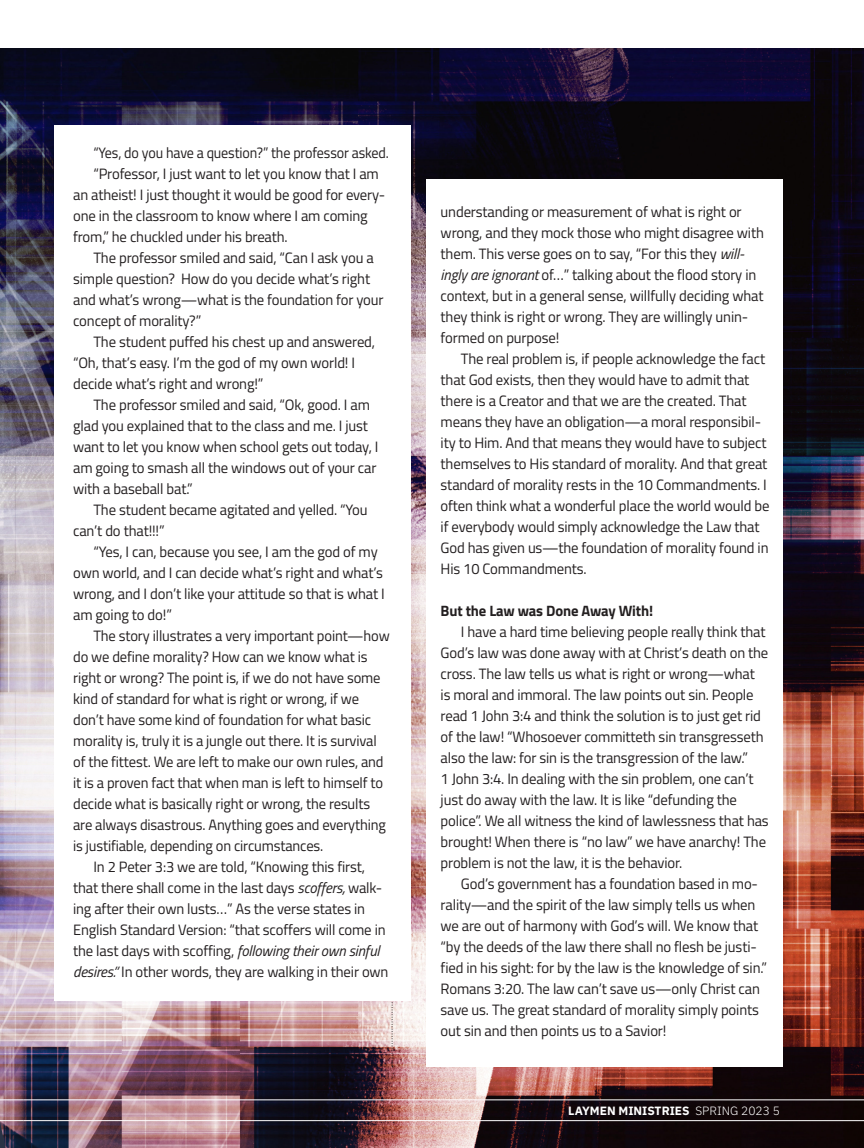
<style>
.page{position:relative;width:864px;height:1148px;background:#fff}
.page>*{position:absolute;margin:0;border:0;box-sizing:border-box;transform-origin:0 0}
.Main_Text{font:15px/21px "Titillium Web";letter-spacing:-.01em;color:#231f20}
.Main_Text-2{font:15px "Titillium Web";letter-spacing:-.01em;color:#231f20;scale:.94 1}
.Main_Text-3{font:700 15px "Titillium Web";letter-spacing:-.01em;color:#231f20}
.t1{font:700 12px "IBM Plex Sans";color:#fff}
.s1{font-style:italic}
.s2{font-weight:300}
</style>
<div class="page">
<img style="left:0;top:49px;width:864px;height:1099px">
<svg style="left:392px;top:1000px;width:1px;height:67px"></svg>
<div style="left:54px;top:125px;width:357px;height:875px;background:#fff"></div>
<div style="left:426px;top:179px;width:357px;height:888px;background:#fff"></div>
<svg style="left:0;top:677px;width:91px;height:471px"></svg>
<img style="left:0;top:836px;width:23px;height:312px">
<hr style="left:23px;top:1099px;width:841px;height:1px;background:#fff">
<hr style="left:23px;top:1120px;width:841px;height:1px;background:#fff">
<p class="Main_Text-2" style="left:93px;top:141px;width:316px">“Yes, do you have a question?” the professor asked.</p>
<p class="Main_Text" style="left:73px;top:162px;width:314px;text-indent:20px">“Professor, I just want to let you know that I am an atheist! I just thought it would be good for every&shy;one in the classroom to know where I am coming from,” he chuckled under his breath.</p>
<p class="Main_Text" style="left:73px;top:246px;width:312px;text-indent:20px">The professor smiled and said, “Can I ask you a simple question? How do you decide what’s right and what’s wrong—what is the foundation for your concept of morality?”</p>
<p class="Main_Text" style="left:73px;top:330px;width:304px;text-indent:20px">The student puffed his chest up and answered, “Oh, that’s easy. I’m the god of my own world! I decide what’s right and wrong!”</p>
<p class="Main_Text" style="left:73px;top:393px;width:307px;text-indent:20px">The professor smiled and said, “Ok, good. I am glad you explained that to the class and me. I just want to let you know when school gets out today, I am going to smash all the windows out of your car with a baseball bat.”</p>
<p class="Main_Text" style="left:73px;top:498px;width:296px;text-indent:20px">The student became agitated and yelled. “You can’t do that!!!”</p>
<p class="Main_Text" style="left:73px;top:540px;width:313px;text-indent:20px">“Yes, I can, because you see, I am the god of my own world, and I can decide what’s right and what’s wrong, and I don’t like your attitude so that is what I am going to do!”</p>
<p class="Main_Text" style="left:73px;top:624px;width:318px;text-indent:20px">The story illustrates a very important point—how do we define morality? How can we know what is right or wrong? The point is, if we do not have some kind of standard for what is right or wrong, if we don’t have some kind of foundation for what basic morality is, truly it is a jungle out there. It is survival of the fittest. We are left to make our own rules, and it is a proven fact that when man is left to himself to decide what is basically right or wrong, the results are always disastrous. Anything goes and everything is justifiable, depending on circumstances.</p>
<p class="Main_Text" style="left:73px;top:855px;width:317px;text-indent:20px">In 2 Peter 3:3 we are told, “Knowing this first, that there shall come in the last days <span class="s1">scoffers,</span> walk&shy;ing after their own lusts…” As the verse states in English Standard Version: “that scoffers will come in the last days with scoffing, <span class="s1">following their own sinful desires.”</span> In other words, they are walking in their own</p>
<p class="Main_Text" style="left:441px;top:201px;width:325px">understanding or measurement of what is right or wrong, and they mock those who might disagree with them. This verse goes on to say, “For this they <span class="s1">will&shy;ingly are ignorant</span> of…” talking about the flood story in context, but in a general sense, willfully deciding what they think is right or wrong. They are willingly unin&shy;formed on purpose!</p>
<p class="Main_Text" style="left:441px;top:348px;width:330px;text-indent:20px">The real problem is, if people acknowledge the fact that God exists, then they would have to admit that there is a Creator and that we are the created. That means they have an obligation—a moral responsibil&shy;ity to Him. And that means they would have to subject themselves to His standard of morality. And that great standard of morality rests in the 10 Commandments. I often think what a wonderful place the world would be if everybody would simply acknowledge the Law that God has given us—the foundation of morality found in His 10 Commandments.</p>
<p class="Main_Text-3" style="left:441px;top:599px;width:214px">But the Law was Done Away With!</p>
<p class="Main_Text" style="left:441px;top:621px;width:330px;text-indent:20px">I have a hard time believing people really think that God’s law was done away with at Christ’s death on the cross. The law tells us what is right or wrong—what<br>is moral and immoral. The law points out sin. People read 1 John 3:4 and think the solution is to just get rid of the law! “Whosoever committeth sin transgresseth also the law: for sin is the transgression of the law.”<br>1 John 3:4. In dealing with the sin problem, one can’t just do away with the law. It is like “defunding the police”. We all witness the kind of lawlessness that has brought! When there is “no law” we have anarchy! The problem is not the law, it is the behavior.</p>
<p class="Main_Text" style="left:441px;top:873px;width:328px;text-indent:20px">God’s government has a foundation based in mo&shy;rality—and the spirit of the law simply tells us when we are out of harmony with God’s will. We know that “by the deeds of the law there shall no flesh be justi&shy;fied in his sight: for by the law is the knowledge of sin.” Romans 3:20. The law can’t save us—only Christ can save us. The great standard of morality simply points out sin and then points us to a Savior!</p>
<p class="t1" style="left:568px;top:1100px;width:213px">LAYMEN MINISTRIES <span class="s2">SPRING 2023 5</span></p>
</div>
